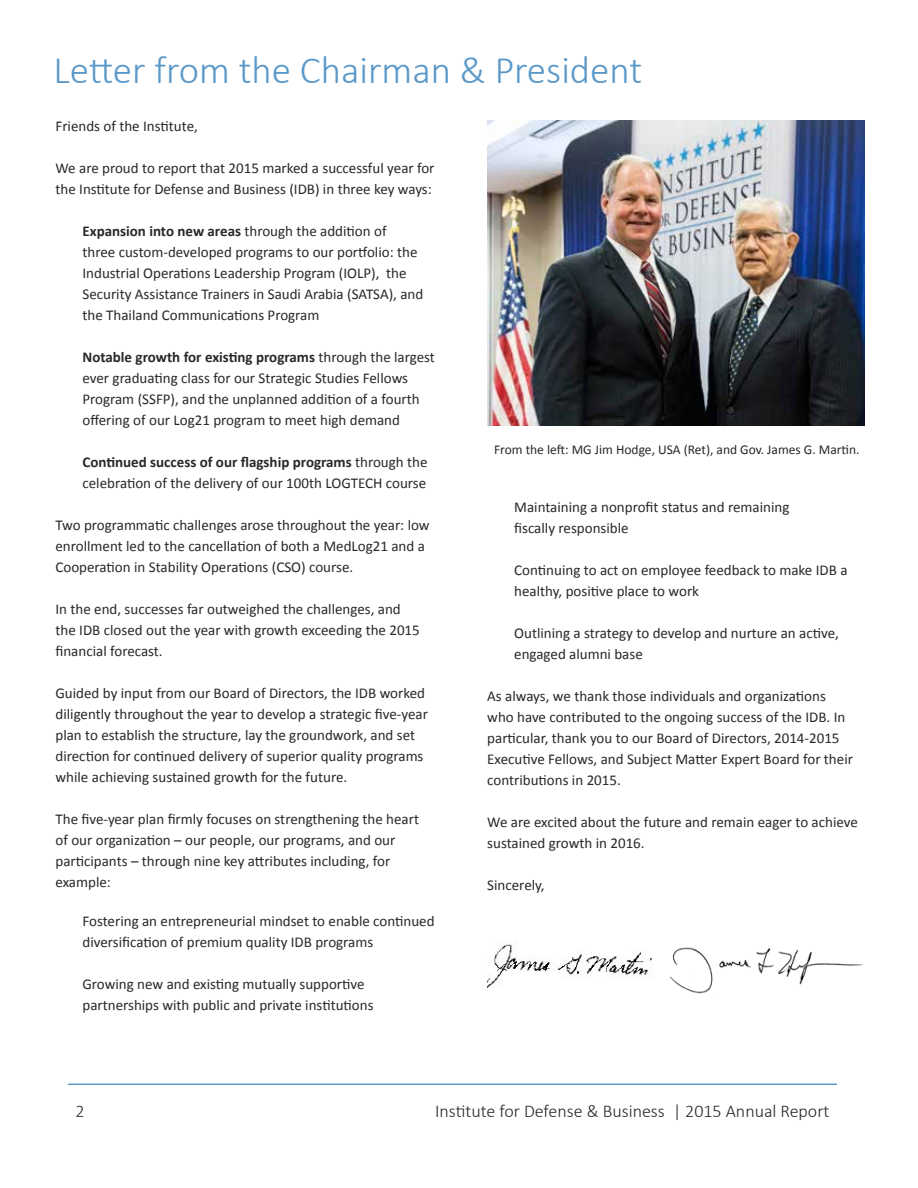
<style>
.page{position:relative;width:918px;height:1188px;background:#fff}
.page>*{position:absolute;margin:0;border:0;box-sizing:border-box;transform-origin:0 0}
.t1{font:300 39px "Calibri";color:#5a98c8}
.t2{font:300 18px "Calibri";color:#282828}
.t3{font:15px/21px "Calibri";color:#282828}
.t4{font:13.5px "Calibri";color:#282828}
.s1{font-weight:700}
</style>
<div class="page">
<hr style="left:68px;top:1084px;width:769px;height:1px;background:#5a98c8">
<img style="left:487px;top:120px;width:377px;height:306px">
<img style="left:671px;top:948px;width:192px;height:45px">
<img style="left:487px;top:942px;width:166px;height:47px">
<h1 class="t1" style="left:54px;top:46px;width:590px">Letter from the Chairman &amp; President</h1>
<p class="t3" style="left:56px;top:116px;width:144px">Friends of the Institute,</p>
<p class="t3" style="left:56px;top:158px;width:381px">We are proud to report that 2015 marked a successful year for the Institute for Defense and Business (IDB) in three key ways:</p>
<p class="t3" style="left:82px;top:221px;width:342px"><span class="s1">Expansion into new areas</span> through the addition of<br>three custom-developed programs to our portfolio: the Industrial Operations Leadership Program (IOLP), the Security Assistance Trainers in Saudi Arabia (SATSA), and the Thailand Communications Program</p>
<p class="t3" style="left:82px;top:347px;width:354px"><span class="s1">Notable growth for existing programs</span> through the largest ever graduating class for our Strategic Studies Fellows Program (SSFP), and the unplanned addition of a fourth offering of our Log21 program to meet high demand</p>
<p class="t3" style="left:82px;top:452px;width:347px"><span class="s1">Continued success of our flagship programs</span> through the celebration of the delivery of our 100th LOGTECH course</p>
<p class="t3" style="left:56px;top:515px;width:376px">Two programmatic challenges arose throughout the year: low enrollment led to the cancellation of both a MedLog21 and a<br>Cooperation in Stability Operations (CSO) course.</p>
<p class="t3" style="left:56px;top:599px;width:366px">In the end, successes far outweighed the challenges, and the IDB closed out the year with growth exceeding the 2015 financial forecast.</p>
<p class="t3" style="left:56px;top:683px;width:374px">Guided by input from our Board of Directors, the IDB worked diligently throughout the year to develop a strategic five-year plan to establish the structure, lay the groundwork, and set direction for continued delivery of superior quality programs while achieving sustained growth for the future.</p>
<p class="t3" style="left:56px;top:809px;width:365px">The five-year plan firmly focuses on strengthening the heart of our organization – our people, our programs, and our participants – through nine key attributes including, for example:</p>
<p class="t3" style="left:82px;top:911px;width:354px">Fostering an entrepreneurial mindset to enable continued diversification of premium quality IDB programs</p>
<p class="t3" style="left:82px;top:974px;width:293px">Growing new and existing mutually supportive partnerships with public and private institutions</p>
<p class="t4" style="left:494px;top:441px;width:367px">From the left: MG Jim Hodge, USA (Ret), and Gov. James G. Martin.</p>
<p class="t3" style="left:514px;top:497px;width:277px">Maintaining a nonprofit status and remaining fiscally responsible</p>
<p class="t3" style="left:514px;top:560px;width:335px">Continuing to act on employee feedback to make IDB a healthy, positive place to work</p>
<p class="t3" style="left:514px;top:623px;width:326px">Outlining a strategy to develop and nurture an active, engaged alumni base</p>
<p class="t3" style="left:487px;top:686px;width:367px">As always, we thank those individuals and organizations who have contributed to the ongoing success of the IDB. In particular, thank you to our Board of Directors, 2014-2015<br>Executive Fellows, and Subject Matter Expert Board for their contributions in 2015.</p>
<p class="t3" style="left:487px;top:812px;width:372px">We are excited about the future and remain eager to achieve sustained growth in 2016.</p>
<p class="t3" style="left:487px;top:875px;width:59px">Sincerely,</p>
<p class="t2" style="left:76px;top:1099px;width:11px">2</p>
<p class="t2" style="left:435px;top:1099px;width:396px">Institute for Defense &amp; Business | 2015 Annual Report</p>
</div>
